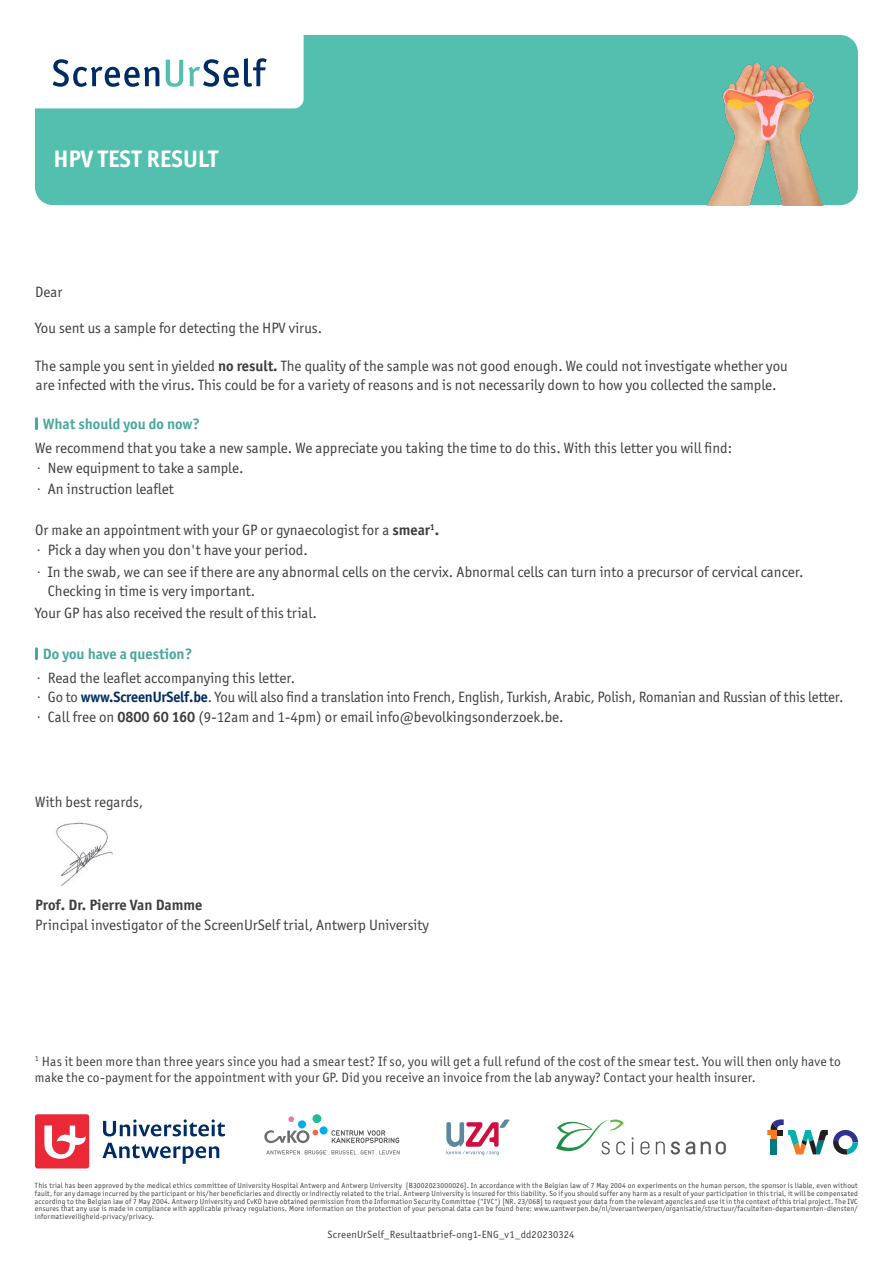
<style>
.page{position:relative;width:893px;height:1263px;background:#fff}
.page>*{position:absolute;margin:0;border:0;box-sizing:border-box;transform-origin:0 0}
.t1{font:700 24px "Officina Sans ITC Std";color:#fff}
.t2{font:15px/19.5px "Officina Sans ITC Std";color:#3e3e3f}
.t3{font:700 15px "Officina Sans ITC Std";color:#47a79a}
.t4{font:700 15px "Officina Sans ITC Std";color:#3e3e3f}
.Footnote_text{font:13.5px/16.2px "Officina Sans ITC Std";letter-spacing:.01em;color:#3e3e3f}
.t5{font:10.5px "Officina Sans ITC Std";letter-spacing:.015em;color:#3e3e3f}
.t6{font:7.5px/7.9px "Officina Sans ITC Std";letter-spacing:.025em;color:#3e3e3f;text-align:justify}
.s1{font-weight:700}
.s2{font-weight:700;color:#002c65}
</style>
<div class="page">
<svg style="left:35px;top:419px;width:3px;height:10px"></svg>
<svg style="left:35px;top:649px;width:3px;height:10px"></svg>
<img style="left:56px;top:822px;width:57px;height:64px">
<div style="left:35px;top:35px;width:823px;height:170px;background:#52bfaf;border-radius:18px"></div>
<div style="left:17px;top:21px;width:287px;height:87px;background:#fff;border-radius:10px"></div>
<svg style="left:166px;top:58px;width:101px;height:29px"></svg>
<svg style="left:53px;top:59px;width:106px;height:28px"></svg>
<img style="left:707px;top:63px;width:116px;height:142px">
<div style="left:35px;top:1114px;width:54px;height:54px;background:#eb2837;border-radius:3px"></div>
<svg style="left:44px;top:1125px;width:42px;height:34px"></svg>
<svg style="left:103px;top:1119px;width:122px;height:17px"></svg>
<svg style="left:102px;top:1143px;width:117px;height:21px"></svg>
<svg style="left:446px;top:1119px;width:64px;height:36px"></svg>
<svg style="left:266px;top:1150px;width:134px;height:4px"></svg>
<div style="left:298px;top:1120px;width:8px;height:8px;background:#00aeef;border-radius:50%"></div>
<svg style="left:288px;top:1116px;width:6px;height:6px"></svg>
<div style="left:312px;top:1114px;width:9px;height:9px;background:#24bb9d;border-radius:50%"></div>
<div style="left:320px;top:1126px;width:8px;height:8px;background:#00aeef;border-radius:50%"></div>
<svg style="left:331px;top:1130px;width:68px;height:13px"></svg>
<svg style="left:264px;top:1130px;width:54px;height:13px"></svg>
<svg style="left:556px;top:1119px;width:170px;height:35px"></svg>
<svg style="left:767px;top:1119px;width:91px;height:35px"></svg>
<p class="t1" style="left:53px;top:144px;width:167px">HPV TEST RESULT</p>
<p class="t2" style="left:35px;top:282px;width:29px">Dear</p>
<p class="t2" style="left:35px;top:318px;width:288px">You sent us a sample for detecting the HPV virus.</p>
<p class="t2" style="left:35px;top:356px;width:754px">The sample you sent in yielded <span class="s1">no result.</span> The quality of the sample was not good enough. We could not investigate whether you are infected with the virus. This could be for a variety of reasons and is not necessarily down to how you collected the sample.</p>
<p class="t3" style="left:43px;top:415px;width:159px">What should you do now?</p>
<p class="t2" style="left:35px;top:438px;width:698px">We recommend that you take a new sample. We appreciate you taking the time to do this. With this letter you will find:</p>
<p class="t2" style="left:35px;top:458px;width:210px">∙ New equipment to take a sample.</p>
<p class="t2" style="left:35px;top:479px;width:140px">∙ An instruction leaflet</p>
<p class="t2" style="left:35px;top:520px;width:406px">Or make an appointment with your GP or gynaecologist for a <span class="s1">smear</span><sup>1</sup><span class="s1">.</span></p>
<p class="t2" style="left:35px;top:540px;width:274px">∙ Pick a day when you don't have your period.</p>
<p class="t2" style="left:48px;top:562px;width:757px;text-indent:-13px">∙ In the swab, we can see if there are any abnormal cells on the cervix. Abnormal cells can turn into a precursor of cervical cancer.<br>Checking in time is very important.</p>
<p class="t2" style="left:35px;top:603px;width:283px">Your GP has also received the result of this trial.</p>
<p class="t3" style="left:43px;top:644px;width:151px">Do you have a question?</p>
<p class="t2" style="left:35px;top:668px;width:261px">∙ Read the leaflet accompanying this letter.</p>
<p class="t2" style="left:35px;top:687px;width:810px">∙ Go to <span class="s2">www.ScreenUrSelf.be</span>. You will also find a translation into French, English, Turkish, Arabic, Polish, Romanian and Russian of this letter.</p>
<p class="t2" style="left:35px;top:707px;width:530px">∙ Call free on <span class="s1">0800 60 160</span> (9-12am and 1-4pm) or email info@bevolkingsonderzoek.be.</p>
<p class="t2" style="left:35px;top:792px;width:110px">With best regards,</p>
<p class="t4" style="left:35px;top:895px;width:169px">Prof. Dr. Pierre Van Damme</p>
<p class="t2" style="left:35px;top:915px;width:395px">Principal investigator of the ScreenUrSelf trial, Antwerp University</p>
<p class="Footnote_text" style="left:35px;top:1053px;width:807px"><sup>1</sup> Has it been more than three years since you had a smear test? If so, you will get a full refund of the cost of the smear test. You will then only have to make the co-payment for the appointment with your GP. Did you receive an invoice from the lab anyway? Contact your health insurer.</p>
<p class="t6" style="left:35px;top:1181px;width:824px">This trial has been approved by the medical ethics committee of University Hospital Antwerp and Antwerp University [B3002023000026]. In accordance with the Belgian law of 7 May 2004 on experiments on the human person, the sponsor is liable, even without fault, for any damage incurred by the participant or his/her beneficiaries and directly or indirectly related to the trial. Antwerp University is insured for this liability. So if you should suffer any harm as a result of your participation in this trial, it will be compensated according to the Belgian law of 7 May 2004. Antwerp University and CvKO have obtained permission from the Information Security Committee ("IVC") [NR. 23/068] to request your data from the relevant agencies and use it in the context of this trial project. The IVC ensures that any use is made in compliance with applicable privacy regulations. More information on the protection of your personal data can be found here: www.uantwerpen.be/nl/overuantwerpen/organisatie/structuur/faculteiten-departementen-diensten/ informatieveiligheid-privacy/privacy.</p>
<p class="t5" style="left:327px;top:1228px;width:248px">ScreenUrSelf_Resultaatbrief-ong1-ENG_v1_dd20230324</p>
</div>
